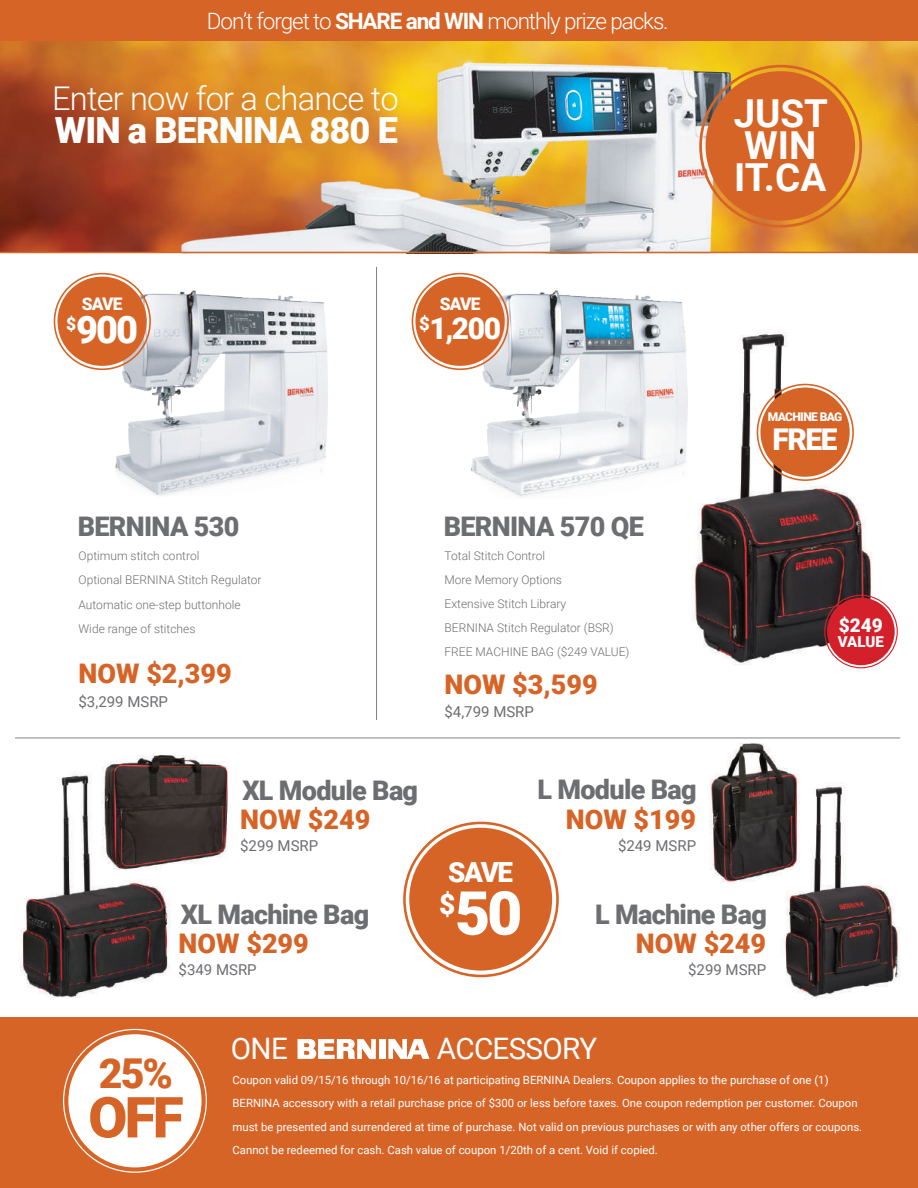
<style>
.page{position:relative;width:918px;height:1188px;background:#fff}
.page>*{position:absolute;margin:0;border:0;box-sizing:border-box;transform-origin:0 0}
.t1{font:900 60.75px "Roboto";color:#fff}
.t2{font:900 56.7px "Roboto";color:#d76427}
.t3{font:900 41.1px "Roboto";color:#d76427}
.t4{font:700 38.55px/31.8px "Roboto";color:#fff}
.t5{font:900 37.95px "Roboto";color:#fff}
.t6{font:900 36.15px "Roboto";letter-spacing:-.025em;color:#fff}
.t7{font:300 32.7px "Roboto";letter-spacing:-.025em;color:#fff}
.t8{font:900 30px "Roboto";letter-spacing:-.05em;color:#fff}
.t9{font:29.55px "Roboto";letter-spacing:-.025em;color:#fff}
.t10{font:900 27.75px "Roboto";color:#fff}
.t11{font:900 27px "Roboto";letter-spacing:-.025em;color:#6d6e71}
.t12{font:900 27px "Roboto";color:#d76427}
.t13{font:300 22.5px "Roboto";letter-spacing:-.05em;color:#fff}
.t14{font:900 19.05px "Roboto";color:#fff}
.t15{font:900 17.4px "Roboto";letter-spacing:-.05em;color:#fff}
.t16{font:15px "Roboto";color:#6d6e71}
.t17{font:900 15px "Roboto";letter-spacing:-.005em;color:#fff}
.t18{font:300 12px/24px "Roboto";color:#6e6f71}
.t19{font:300 12px/24.2px "Roboto";color:#6d6e71}
.t20{font:900 12px "Roboto";letter-spacing:-.05em;color:#fff}
.t21{font:11.4px/23.4px "Roboto";color:#fff}
.s1{font-weight:700}
</style>
<div class="page">
<img style="left:691px;top:332px;width:201px;height:337px">
<img style="left:662px;top:737px;width:175px;height:145px">
<img style="left:0;top:40px;width:918px;height:212px">
<img style="left:114px;top:291px;width:214px;height:205px">
<img style="left:469px;top:291px;width:219px;height:206px">
<img style="left:20px;top:772px;width:150px;height:225px">
<img style="left:95px;top:755px;width:133px;height:118px">
<div style="left:0;top:1017px;width:918px;height:171px;background:#d76427"></div>
<img style="left:172px;top:40px;width:559px;height:212px">
<div style="left:0;top:0;width:918px;height:40px;background:#d76427"></div>
<hr style="left:0;top:252px;width:918px;height:1px;background:#d76427">
<div style="left:57px;top:277px;width:90px;height:89px;background:#d76427;border-radius:50%"></div>
<div style="left:54px;top:273px;width:97px;height:97px;border:2px solid #d76427;border-radius:50%"></div>
<div style="left:415px;top:277px;width:90px;height:89px;background:#d76427;border-radius:50%"></div>
<div style="left:412px;top:273px;width:97px;height:97px;border:2px solid #d76427;border-radius:50%"></div>
<div style="left:706px;top:71px;width:149px;height:150px;background:#d76427;border-radius:50%"></div>
<div style="left:699px;top:65px;width:163px;height:163px;border:3px solid #d76427;border-radius:50%"></div>
<div style="left:760px;top:388px;width:90px;height:89px;background:#d76427;border-radius:50%"></div>
<div style="left:757px;top:384px;width:97px;height:97px;border:2px solid #d76427;border-radius:50%"></div>
<div style="left:379px;top:1039px;width:6px;height:20px;background:#fff"></div>
<svg style="left:388px;top:1039px;width:42px;height:20px"></svg>
<svg style="left:298px;top:1039px;width:78px;height:20px"></svg>
<div style="left:68px;top:1034px;width:134px;height:133px;background:#fff;border-radius:50%"></div>
<div style="left:827px;top:598px;width:68px;height:67px;background:#d3202a;border-radius:50%"></div>
<div style="left:824px;top:595px;width:74px;height:73px;border:1px solid #d3202a;border-radius:50%"></div>
<hr style="left:376px;top:267px;width:1px;height:453px;background:#818386">
<hr style="left:15px;top:738px;width:885px;height:1px;background:#818386">
<img style="left:768px;top:777px;width:132px;height:222px">
<div style="left:409px;top:828px;width:143px;height:143px;background:#d76427;border-radius:50%"></div>
<div style="left:403px;top:822px;width:156px;height:155px;border:3px solid #d76427;border-radius:50%"></div>
<h3 class="t13" style="left:207px;top:6px;width:463px">Don’t forget to <span class="s1">SHARE and WIN</span> monthly prize packs.</h3>
<h3 class="t7" style="left:52px;top:75px;width:348px">Enter now for a chance to</h3>
<h3 class="t6" style="left:55px;top:105px;width:345px">WIN a BERNINA 880 E</h3>
<h3 class="t4" style="left:734px;top:96px;width:96px">JUST<br>WIN<br>IT.CA</h3>
<h3 class="t15" style="left:82px;top:292px;width:42px">SAVE</h3>
<h3 class="t5" style="left:66px;top:303px;width:74px"><sup>$</sup>900</h3>
<h3 class="t11" style="left:78px;top:508px;width:163px">BERNINA 530</h3>
<p class="t19" style="left:79px;top:543px;width:185px">Optimum stitch control<br>Optional BERNINA Stitch Regulator<br>Automatic one-step buttonhole<br>Wide range of stitches</p>
<h3 class="t12" style="left:79px;top:655px;width:155px">NOW $2,399</h3>
<h3 class="t16" style="left:79px;top:691px;width:91px">$3,299 MSRP</h3>
<h3 class="t15" style="left:440px;top:292px;width:42px">SAVE</h3>
<h3 class="t8" style="left:419px;top:307px;width:84px"><sup>$</sup>1,200</h3>
<h3 class="t11" style="left:444px;top:508px;width:202px">BERNINA 570 QE</h3>
<p class="t18" style="left:445px;top:544px;width:186px">Total Stitch Control<br>More Memory Options<br>Extensive Stitch Library<br>BERNINA Stitch Regulator (BSR)<br>FREE MACHINE BAG ($249 VALUE)</p>
<h3 class="t12" style="left:445px;top:665px;width:155px">NOW $3,599</h3>
<h3 class="t16" style="left:445px;top:701px;width:91px">$4,799 MSRP</h3>
<h3 class="t11" style="left:242px;top:771px;width:177px">XL Module Bag</h3>
<h3 class="t16" style="left:240px;top:835px;width:80px">$299 MSRP</h3>
<h3 class="t12" style="left:240px;top:800px;width:132px">NOW $249</h3>
<h3 class="t11" style="left:537px;top:771px;width:161px">L Module Bag</h3>
<h3 class="t16" style="left:618px;top:835px;width:80px">$249 MSRP</h3>
<h3 class="t12" style="left:566px;top:800px;width:132px">NOW $199</h3>
<p class="t20" style="left:768px;top:409px;width:76px">MACHINE BAG</p>
<h3 class="t8" style="left:773px;top:418px;width:67px">FREE</h3>
<h3 class="t14" style="left:839px;top:611px;width:46px">$249</h3>
<h3 class="t17" style="left:838px;top:631px;width:47px">VALUE</h3>
<h3 class="t11" style="left:181px;top:895px;width:190px">XL Machine Bag</h3>
<h3 class="t16" style="left:179px;top:960px;width:80px">$349 MSRP</h3>
<h3 class="t12" style="left:179px;top:925px;width:132px">NOW $299</h3>
<h3 class="t10" style="left:448px;top:853px;width:66px">SAVE</h3>
<h1 class="t1" style="left:439px;top:871px;width:85px"><sup>$</sup>50</h1>
<h3 class="t11" style="left:595px;top:895px;width:173px">L Machine Bag</h3>
<h3 class="t16" style="left:688px;top:960px;width:80px">$299 MSRP</h3>
<h3 class="t12" style="left:636px;top:925px;width:132px">NOW $249</h3>
<h3 class="t3" style="left:99px;top:1045px;width:76px">25%</h3>
<h2 class="t2" style="left:88px;top:1078px;width:97px">OFF</h2>
<h3 class="t9" style="left:231px;top:1028px;width:58px">ONE</h3>
<h3 class="t9" style="left:437px;top:1028px;width:162px">ACCESSORY</h3>
<p class="t21" style="left:232px;top:1068px;width:631px">Coupon valid 09/15/16 through 10/16/16 at participating BERNINA Dealers. Coupon applies to the purchase of one (1)<br>BERNINA accessory with a retail purchase price of $300 or less before taxes. One coupon redemption per customer. Coupon must be presented and surrendered at time of purchase. Not valid on previous purchases or with any other offers or coupons.<br>Cannot be redeemed for cash. Cash value of coupon 1/20th of a cent. Void if copied.</p>
</div>
